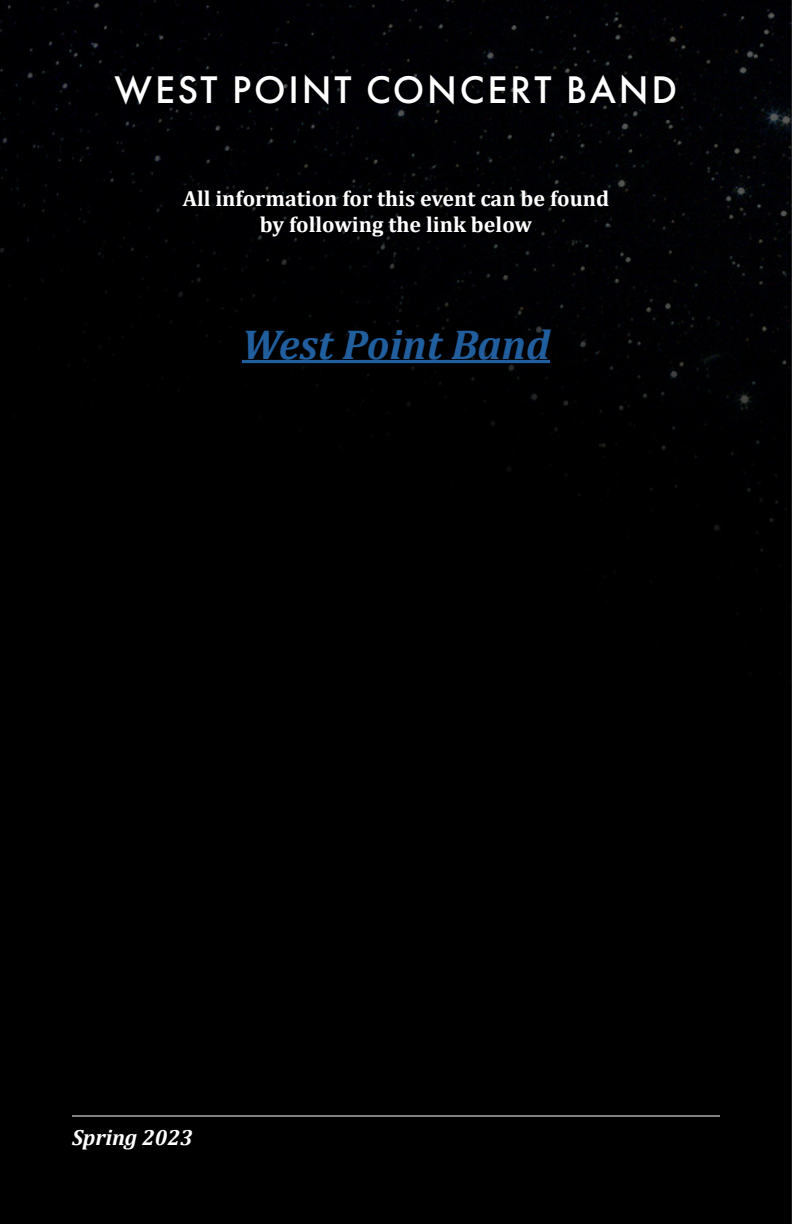
<style>
.page{position:relative;width:792px;height:1224px;background:#000}
.page>*{position:absolute;margin:0;border:0;box-sizing:border-box;transform-origin:0 0}
.t1{font:italic 700 42px "Cambria";color:#215e9e}
.t2{font:500 40px "Futura PT";letter-spacing:.07em;color:#fff}
.t3{font:700 22px/26.4px "Cambria";color:#fff;text-align:center}
.t4{font:italic 700 22px "Cambria";color:#fff}
</style>
<div class="page">
<img style="left:0;top:0;width:791px;height:607px">
<hr style="left:72px;top:1116px;width:648px;height:1px;background:#fff">
<hr style="left:242px;top:360px;width:308px;height:3px;background:#215e9e">
<hr style="left:791px;top:0;width:1px;height:1224px;background:#383839">
<h2 class="t2" style="left:115px;top:65px;width:564px">WEST POINT CONCERT BAND</h2>
<p class="t3" style="left:183px;top:184px;width:428px">All information for this event can be found by following the link below</p>
<h1 class="t1" style="left:242px;top:315px;width:310px">West Point Band</h1>
<p class="t4" style="left:72px;top:1122px;width:122px">Spring 2023</p>
</div>
